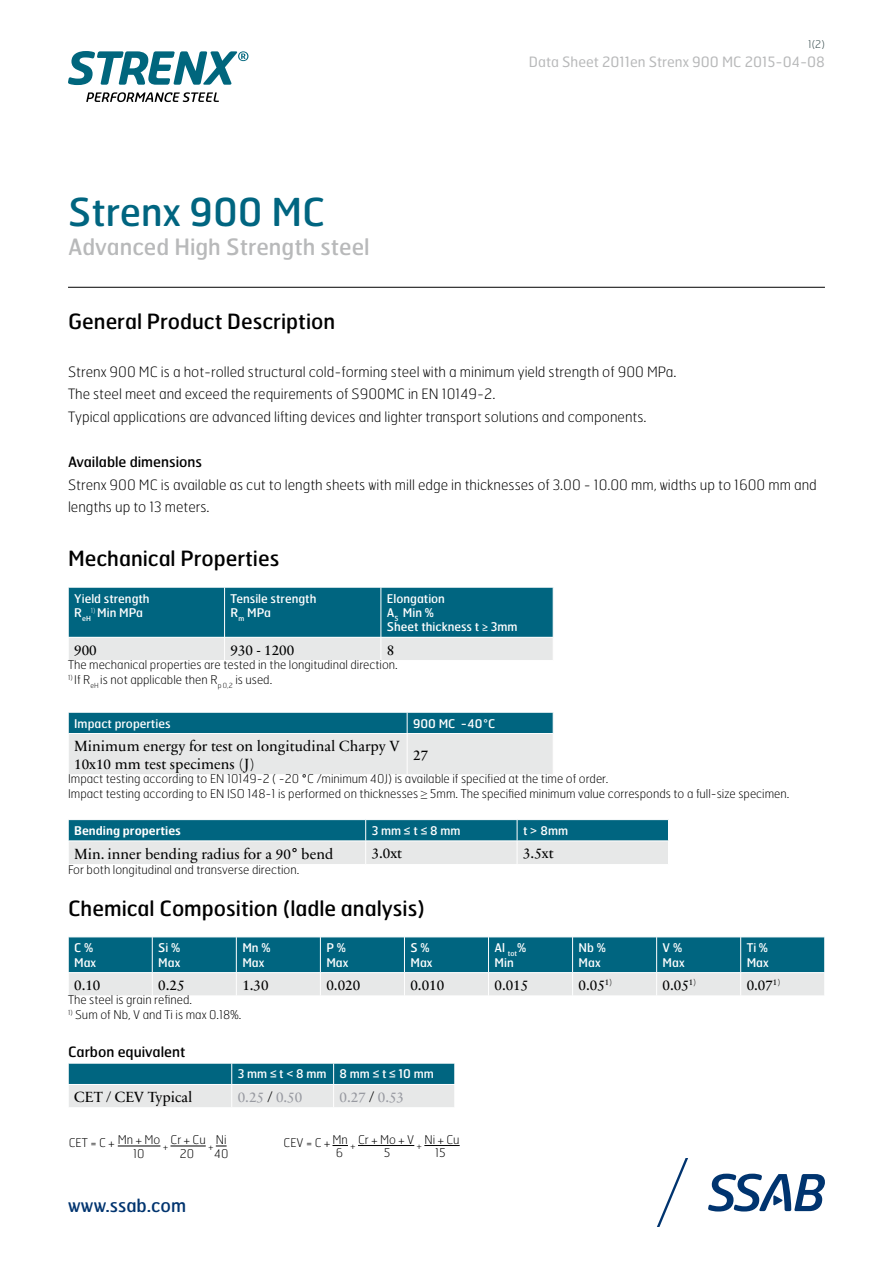
<style>
.page{position:relative;width:893px;height:1263px;background:#fff}
.page>*{position:absolute;margin:0;border:0;box-sizing:border-box;transform-origin:0 0}
.t1{font:38.4px "Hermes FB";color:#006580}
.t2{font:22.5px "Hermes FB";color:#b8b9ba}
.t3{font:21px "Hermes FB";color:#000}
.t4{font:18px "Hermes FB";color:#00346f}
.t5{font:15px/18px "Sabon Next LT Pro";color:#000}
.t6{font:15px "Sabon Next LT Pro";color:#989aa1}
.t7{font:100 14.25px/22.5px "Hermes FB";color:#000}
.t8{font:14.25px "Hermes FB";color:#b8b9ba}
.t9{font:14.25px "Hermes FB";color:#000}
.t10{font:100 12px/15px "Hermes FB";color:#000}
.t11{font:12px/14.4px "Hermes FB";color:#fff}
.t12{font:600 12px "Hermes FB";color:#fff}
.t13{font:100 10.5px "Hermes FB";color:#2d4345}
.t14{font:100 9.6px "Hermes FB";color:#000}
.t15{font:7.05px "Hermes FB";color:#fff}
.s1{font-family:"Calibri"}
.s2{font-weight:400}
.s3{font-family:"Times New Roman";font-weight:400}
.s4{font-family:"Arial"}
.s5{font-family:"Hermes FB"}
.s6{color:#000}
</style>
<div class="page">
<svg style="left:68px;top:587px;width:486px;height:73px;background:#4e91a3"></svg>
<svg style="left:68px;top:712px;width:486px;height:62px;background:#9cbdc6"></svg>
<hr style="left:407px;top:733px;width:146px;height:1px;background:#fff">
<hr style="left:553px;top:734px;width:1px;height:41px;background:#fff">
<svg style="left:68px;top:820px;width:601px;height:44px;background:#7eacb9"></svg>
<svg style="left:68px;top:937px;width:757px;height:58px;background:#5f9bab"></svg>
<svg style="left:68px;top:1063px;width:387px;height:44px;background:#7eadb9"></svg>
<hr style="left:68px;top:287px;width:757px;height:1px;background:#000">
<svg style="left:68px;top:51px;width:180px;height:34px"></svg>
<svg style="left:86px;top:92px;width:133px;height:10px"></svg>
<hr style="left:118px;top:1146px;width:42px;height:1px;background:#000">
<hr style="left:170px;top:1146px;width:36px;height:1px;background:#000">
<svg style="left:332px;top:1145px;width:16px;height:1px"></svg>
<hr style="left:358px;top:1145px;width:56px;height:1px;background:#000">
<hr style="left:424px;top:1145px;width:36px;height:1px;background:#000">
<svg style="left:708px;top:1174px;width:117px;height:37px"></svg>
<svg style="left:657px;top:1158px;width:31px;height:68px"></svg>
<h1 class="t1" style="left:68px;top:187px;width:259px">Strenx 900 MC</h1>
<h2 class="t2" style="left:68px;top:232px;width:303px">Advanced High Strength steel</h2>
<p class="t13" style="left:808px;top:37px;width:18px">1(2)</p>
<p class="t8" style="left:529px;top:53px;width:298px">Data Sheet 2011en Strenx 900 MC 2015-04-08</p>
<h3 class="t3" style="left:68px;top:308px;width:269px">General Product Description</h3>
<p class="t7" style="left:68px;top:360px;width:610px">Strenx 900 MC is a hot-rolled structural cold-forming steel with a minimum yield strength of 900 MPa.<br>The steel meet and exceed the requirements of S900MC in EN 10149-2.<br>Typical applications are advanced lifting devices and lighter transport solutions and components.</p>
<p class="t9" style="left:68px;top:453px;width:136px">Available dimensions</p>
<p class="t7" style="left:68px;top:473px;width:750px">Strenx 900 MC is available as cut to length sheets with mill edge in thicknesses of 3.00 - 10.00 mm, widths up to 1600 mm and lengths up to 13 meters.</p>
<h3 class="t3" style="left:68px;top:545px;width:213px">Mechanical Properties</h3>
<p class="t11" style="left:74px;top:590px;width:77px">Yield strength</p>
<p class="t15" style="left:74px;top:614px;width:18px"><sup>R</sup>eH</p>
<p class="t11" style="left:91px;top:605px;width:54px"><sup>1)</sup> Min MPa</p>
<p class="t11" style="left:231px;top:590px;width:87px">Tensile strength<br>R<sub>m</sub> MPa</p>
<p class="t11" style="left:387px;top:590px;width:132px">Elongation<br>A<sub>5</sub> Min %<br>Sheet thickness t <span class="s1">≥</span> 3mm</p>
<p class="t5" style="left:74px;top:640px;width:24px">900</p>
<p class="t5" style="left:231px;top:640px;width:65px">930 - 1200</p>
<p class="t5" style="left:387px;top:640px;width:9px">8</p>
<p class="t10" style="left:68px;top:657px;width:331px">The mechanical properties are tested in the longitudinal direction.</p>
<p class="t10" style="left:68px;top:671px;width:206px"><sup>1)</sup> If R<sub>eH</sub> is not applicable then R<sub>p</sub> <sub>0,2</sub> is used.</p>
<p class="t11" style="left:74px;top:716px;width:98px">Impact properties</p>
<p class="t11" style="left:413px;top:716px;width:84px">900 MC -40°C</p>
<p class="t5" style="left:74px;top:736px;width:327px">Minimum energy for test on longitudinal Charpy V<br>10x10 mm test specimens (J)</p>
<p class="t5" style="left:413px;top:745px;width:16px">27</p>
<p class="t10" style="left:68px;top:771px;width:723px">Impact testing according to EN 10149-2 ( -20 <span class="s2">°</span>C /minimum 40J) is available if specified at the time of order.<br>Impact testing according to EN ISO 148-1 is performed on thicknesses <span class="s3">≥</span> 5mm. The specified minimum value corresponds to a full-size specimen.</p>
<p class="t12" style="left:74px;top:823px;width:108px">Bending properties</p>
<p class="t11" style="left:372px;top:823px;width:90px">3 mm <span class="s4">≤</span> t <span class="s4">≤</span> 8 mm</p>
<p class="t11" style="left:523px;top:823px;width:47px">t <span class="s4">˃</span> 8mm</p>
<p class="t5" style="left:74px;top:844px;width:261px">Min. inner bending radius for a 90<span class="s5">°</span> bend</p>
<p class="t5" style="left:372px;top:843px;width:32px">3.0xt</p>
<p class="t5" style="left:523px;top:843px;width:32px">3.5xt</p>
<p class="t10" style="left:68px;top:861px;width:233px">For both longitudinal and transverse direction.</p>
<h3 class="t3" style="left:68px;top:895px;width:358px">Chemical Composition (ladle analysis)</h3>
<p class="t11" style="left:74px;top:940px;width:24px">C %<br>Max</p>
<p class="t11" style="left:158px;top:940px;width:24px">Si %<br>Max</p>
<p class="t11" style="left:242px;top:940px;width:30px">Mn %<br>Max</p>
<p class="t11" style="left:326px;top:940px;width:24px">P %<br>Max</p>
<p class="t11" style="left:410px;top:940px;width:24px">S %<br>Max</p>
<p class="t11" style="left:494px;top:940px;width:33px">Al <sub>tot</sub>%<br>Min</p>
<p class="t11" style="left:579px;top:940px;width:29px">Nb %<br>Max</p>
<p class="t11" style="left:663px;top:940px;width:24px">V %<br>Max</p>
<p class="t11" style="left:747px;top:940px;width:24px">Ti %<br>Max</p>
<p class="t5" style="left:74px;top:975px;width:28px">0.10</p>
<p class="t5" style="left:158px;top:975px;width:28px">0.25</p>
<p class="t5" style="left:242px;top:975px;width:28px">1.30</p>
<p class="t5" style="left:326px;top:975px;width:35px">0.020</p>
<p class="t5" style="left:410px;top:975px;width:35px">0.010</p>
<p class="t5" style="left:495px;top:975px;width:35px">0.015</p>
<p class="t5" style="left:579px;top:975px;width:35px">0.05<sup>1)</sup></p>
<p class="t5" style="left:663px;top:975px;width:35px">0.05<sup>1)</sup></p>
<p class="t5" style="left:747px;top:975px;width:35px">0.07<sup>1)</sup></p>
<p class="t10" style="left:68px;top:992px;width:125px">The steel is grain refined.</p>
<p class="t10" style="left:68px;top:1007px;width:175px"><sup>1)</sup> Sum of Nb, V and Ti is max 0.18%.</p>
<p class="t9" style="left:68px;top:1043px;width:119px">Carbon equivalent</p>
<p class="t11" style="left:238px;top:1066px;width:198px">3 mm <span class="s4">≤</span> t <span class="s4">˂</span> 8 mm 8 mm <span class="s4">≤</span> t <span class="s4">≤</span> 10 mm</p>
<p class="t5" style="left:74px;top:1087px;width:120px">CET / CEV Typical</p>
<p class="t6" style="left:238px;top:1085px;width:66px">0.25 <span class="s6">/</span> 0.50</p>
<p class="t6" style="left:340px;top:1085px;width:66px">0.27 <span class="s6">/</span> 0.53</p>
<p class="t10" style="left:358px;top:1132px;width:58px">Cr + Mo + V</p>
<p class="t10" style="left:424px;top:1132px;width:37px">Ni + Cu</p>
<p class="t10" style="left:332px;top:1132px;width:17px">Mn</p>
<p class="t10" style="left:170px;top:1132px;width:37px">Cr + Cu</p>
<p class="t10" style="left:118px;top:1132px;width:44px">Mn + Mo</p>
<p class="t10" style="left:216px;top:1132px;width:12px">Ni</p>
<p class="t10" style="left:283px;top:1135px;width:48px">CEV = C +</p>
<p class="t10" style="left:69px;top:1135px;width:47px">CET = C +</p>
<p class="t14" style="left:351px;top:1140px;width:6px">+</p>
<p class="t14" style="left:417px;top:1140px;width:6px">+</p>
<p class="t14" style="left:163px;top:1140px;width:6px">+</p>
<p class="t14" style="left:208px;top:1140px;width:6px">+</p>
<p class="t10" style="left:336px;top:1145px;width:9px">6</p>
<p class="t10" style="left:384px;top:1145px;width:8px">5</p>
<p class="t10" style="left:435px;top:1145px;width:12px">15</p>
<p class="t10" style="left:133px;top:1145px;width:13px">10</p>
<p class="t10" style="left:180px;top:1145px;width:16px">20</p>
<p class="t10" style="left:214px;top:1145px;width:16px">40</p>
<h3 class="t4" style="left:68px;top:1194px;width:120px">www.ssab.com</h3>
</div>
